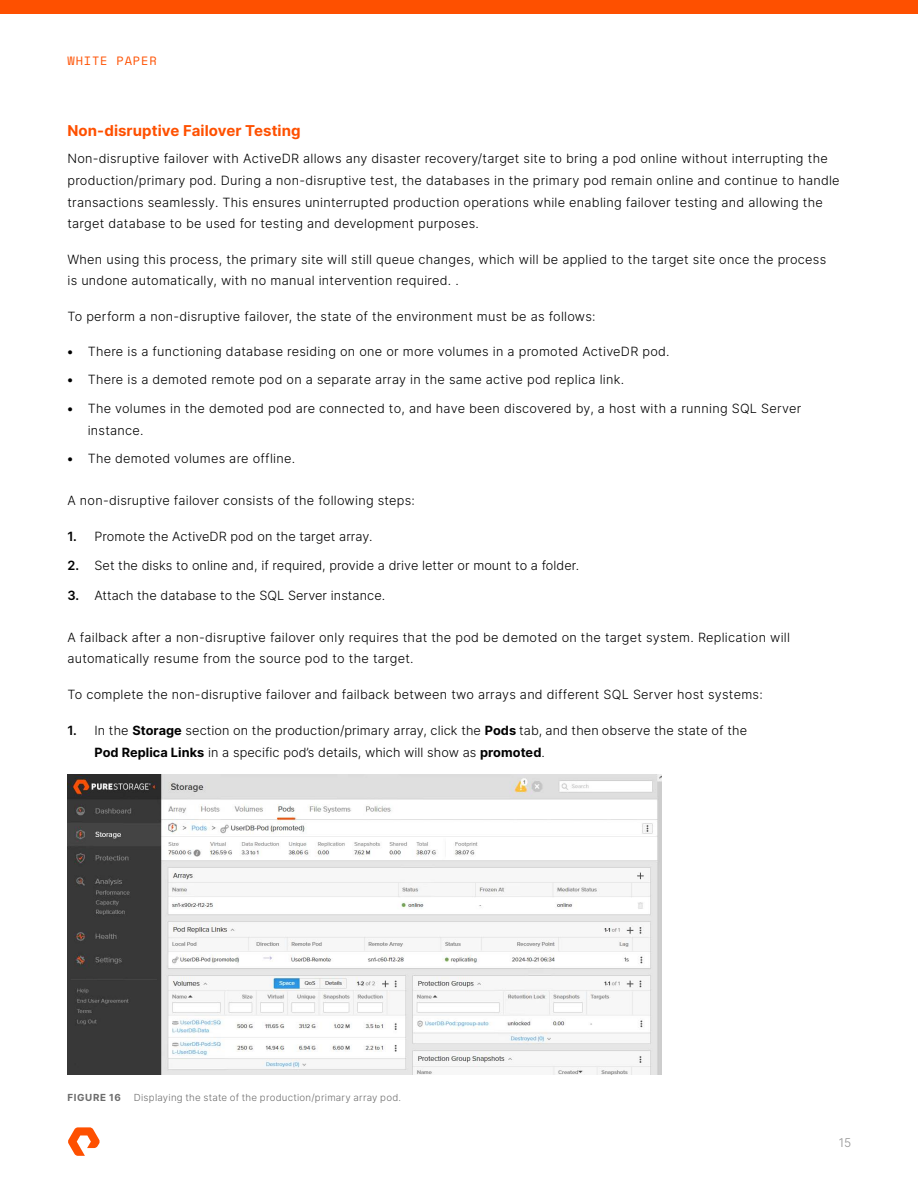
<style>
.page{position:relative;width:918px;height:1188px;background:#fff}
.page>*{position:absolute;margin:0;border:0;box-sizing:border-box;transform-origin:0 0}
.p_header-2{font:700 15px "Inter";letter-spacing:.005em;color:#fe5000}
.p_body{font:300 12.75px/21.8px "Inter";letter-spacing:.02em;color:#000}
.t1{font:12px "Space Mono";letter-spacing:.07em;color:#fe5000}
.t2{font:300 12px "Inter";color:#919191}
.t3{font:300 9.75px "Inter";letter-spacing:.025em;color:#6c6c6c}
.t4{font:700 9.75px "Inter";letter-spacing:.07em;color:#6c6c6c}
.s1{font-weight:800}
.s2{font-weight:600}
.s3{font-weight:700}
</style>
<div class="page">
<div style="left:0;top:0;width:918px;height:14px;background:#fe5000"></div>
<svg style="left:68px;top:1127px;width:32px;height:29px"></svg>
<img style="left:68px;top:775px;width:594px;height:300px">
<p class="t1" style="left:68px;top:52px;width:91px">WHITE PAPER</p>
<p class="p_header-2" style="left:68px;top:120px;width:235px">Non-disruptive Failover Testing</p>
<p class="p_body" style="left:68px;top:148px;width:774px">Non-disruptive failover with ActiveDR allows any disaster recovery/target site to bring a pod online without interrupting the production/primary pod. During a non-disruptive test, the databases in the primary pod remain online and continue to handle transactions seamlessly. This ensures uninterrupted production operations while enabling failover testing and allowing the target database to be used for testing and development purposes.</p>
<p class="p_body" style="left:68px;top:248px;width:760px">When using this process, the primary site will still queue changes, which will be applied to the target site once the process is undone automatically, with no manual intervention required. .</p>
<p class="p_body" style="left:68px;top:305px;width:530px">To perform a non-disruptive failover, the state of the environment must be as follows:</p>
<p class="p_body" style="left:68px;top:340px;width:604px"><span class="s1">•</span> There is a functioning database residing on one or more volumes in a promoted ActiveDR pod.</p>
<p class="p_body" style="left:68px;top:369px;width:558px"><span class="s1">•</span> There is a demoted remote pod on a separate array in the same active pod replica link.</p>
<p class="p_body" style="left:88px;top:397px;width:715px;text-indent:-20px"><span class="s1">•</span> The volumes in the demoted pod are connected to, and have been discovered by, a host with a running SQL Server instance.</p>
<p class="p_body" style="left:68px;top:448px;width:229px"><span class="s1">•</span> The demoted volumes are offline.</p>
<p class="p_body" style="left:68px;top:490px;width:349px">A non-disruptive failover consists of the following steps:</p>
<p class="p_body" style="left:68px;top:526px;width:306px"><span class="s2">1.</span> Promote the ActiveDR pod on the target array.</p>
<p class="p_body" style="left:68px;top:555px;width:513px"><span class="s2">2.</span> Set the disks to online and, if required, provide a drive letter or mount to a folder.</p>
<p class="p_body" style="left:68px;top:584px;width:319px"><span class="s2">3.</span> Attach the database to the SQL Server instance.</p>
<p class="p_body" style="left:68px;top:626px;width:724px">A failback after a non-disruptive failover only requires that the pod be demoted on the target system. Replication will automatically resume from the source pod to the target.</p>
<p class="p_body" style="left:68px;top:683px;width:697px">To complete the non-disruptive failover and failback between two arrays and different SQL Server host systems:</p>
<p class="p_body" style="left:94px;top:719px;width:654px;line-height:22.5px;text-indent:-27px"><span class="s2">1.</span> In the <span class="s3">Storage</span> section on the production/primary array, click the <span class="s3">Pods</span> tab, and then observe the state of the<br><span class="s3">Pod Replica Links</span> in a specific pod’s details, which will show as <span class="s3">promoted</span>.</p>
<p class="t4" style="left:68px;top:1091px;width:55px">FIGURE 16</p>
<p class="t3" style="left:134px;top:1091px;width:269px">Displaying the state of the production/primary array pod.</p>
<p class="t2" style="left:839px;top:1135px;width:14px">15</p>
</div>
